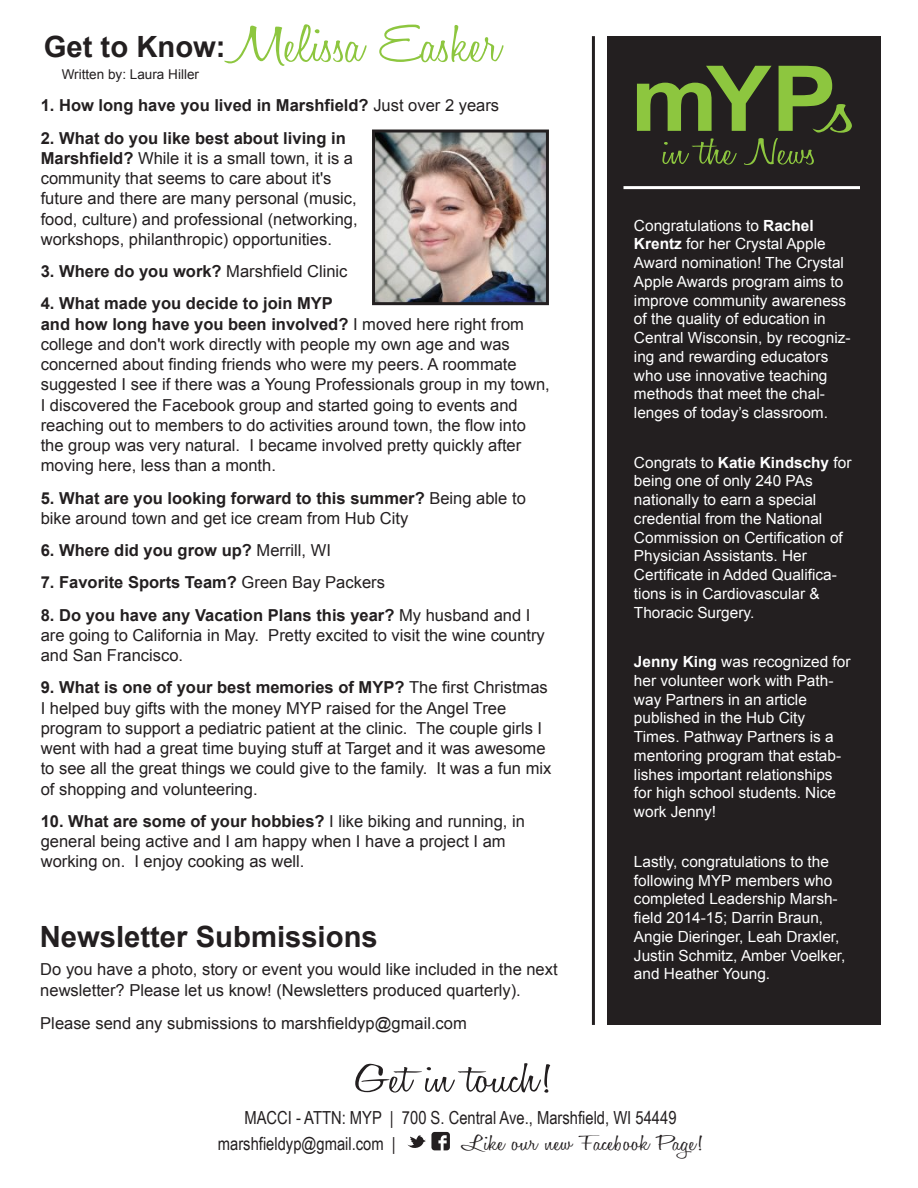
<style>
.page{position:relative;width:918px;height:1188px;background:#fff}
.page>*{position:absolute;margin:0;border:0;box-sizing:border-box;transform-origin:0 0}
.t1{font:700 90.9px "Arial";color:#8dc63f;scale:1.08 1}
.t2{font:300 54px "Honey Script";color:#8dc63f;scale:1.35 1}
.t3{font:300 42.15px "Honey Script";color:#231f20;scale:1.55 1}
.t4{font:300 37.5px "Honey Script";color:#8dc63f;scale:1.55 1}
.t5{font:700 29.25px "Arial";color:#231f20}
.t6{font:300 22.2px "Honey Script";color:#231f20;scale:1.55 1}
.t7{font:18px/26.5px "Arial Narrow";color:#231f20}
.t8{font:16.5px/20.2px "Arial";color:#231f20}
.t9{font:700 16.5px "Arial";color:#231f20}
.t10{font:15.3px/18.8px "Arial";color:#fff}
.t11{font:13.5px "Arial";color:#231f20}
.s1{font-weight:400}
.s2{font-weight:700}
</style>
<div class="page">
<hr style="left:592px;top:36px;width:3px;height:989px;background:#231f20">
<svg style="left:407px;top:1132px;width:43px;height:19px"></svg>
<div style="left:607px;top:36px;width:273px;height:989px;background:#231f20"></div>
<svg style="left:813px;top:104px;width:39px;height:29px"></svg>
<hr style="left:624px;top:186px;width:236px;height:3px;background:#fff">
<img style="left:376px;top:134px;width:169px;height:167px">
<div style="left:372px;top:130px;width:177px;height:175px;border:3px solid #231f20"></div>
<h2 class="t2" style="left:230px;top:12px;width:202px">Melissa Easker</h2>
<h3 class="t5" style="left:44px;top:27px;width:183px">Get to Know:</h3>
<p class="t11" style="left:62px;top:65px;width:139px">Written by: Laura Hiller</p>
<h1 class="t1" style="left:631px;top:38px;width:192px">mYP</h1>
<h3 class="t4" style="left:663px;top:130px;width:101px">in the News</h3>
<p class="t9" style="left:41px;top:95px;width:460px">1. How long have you lived in Marshfield? <span class="s1">Just over 2 years</span></p>
<p class="t8" style="left:41px;top:128px;width:319px"><span class="s2">2. What do you like best about living in Marshfield?</span> While it is a small town, it is a community that seems to care about it's future and there are many personal (music, food, culture) and professional (networking, workshops, philanthropic) opportunities.</p>
<p class="t9" style="left:41px;top:260px;width:308px">3. Where do you work? <span class="s1">Marshfield Clinic</span></p>
<p class="t8" style="left:41px;top:294px;width:511px"><span class="s2">4. What made you decide to join MYP<br>and how long have you been involved?</span> I moved here right from college and don't work directly with people my own age and was concerned about finding friends who were my peers. A roommate suggested I see if there was a Young Professionals group in my town, I discovered the Facebook group and started going to events and reaching out to members to do activities around town, the flow into the group was very natural. I became involved pretty quickly after moving here, less than a month.</p>
<p class="t8" style="left:41px;top:488px;width:487px"><span class="s2">5. What are you looking forward to this summer?</span> Being able to bike around town and get ice cream from Hub City</p>
<p class="t9" style="left:41px;top:539px;width:292px">6. Where did you grow up? <span class="s1">Merrill, WI</span></p>
<p class="t9" style="left:41px;top:572px;width:346px">7. Favorite Sports Team? <span class="s1">Green Bay Packers</span></p>
<p class="t8" style="left:41px;top:605px;width:506px"><span class="s2">8. Do you have any Vacation Plans this year?</span> My husband and I are going to California in May. Pretty excited to visit the wine country and San Francisco.</p>
<p class="t8" style="left:41px;top:678px;width:512px"><span class="s2">9. What is one of your best memories of MYP?</span> The first Christmas I helped buy gifts with the money MYP raised for the Angel Tree program to support a pediatric patient at the clinic. The couple girls I went with had a great time buying stuff at Target and it was awesome to see all the great things we could give to the family. It was a fun mix of shopping and volunteering.</p>
<p class="t8" style="left:41px;top:811px;width:486px"><span class="s2">10. What are some of your hobbies?</span> I like biking and running, in general being active and I am happy when I have a project I am working on. I enjoy cooking as well.</p>
<p class="t10" style="left:634px;top:216px;width:218px">Congratulations to <span class="s2">Rachel<br>Krentz</span> for her Crystal Apple<br>Award nomination! The Crystal<br>Apple Awards program aims to improve community awareness of the quality of education in<br>Central Wisconsin, by recogniz&shy;ing and rewarding educators who use innovative teaching methods that meet the chal&shy;lenges of today’s classroom.</p>
<p class="t10" style="left:634px;top:453px;width:219px">Congrats to <span class="s2">Katie Kindschy</span> for being one of only 240 PAs nationally to earn a special credential from the National<br>Commission on Certification of<br>Physician Assistants. Her<br>Certificate in Added Qualifica&shy;tions is in Cardiovascular &amp;<br>Thoracic Surgery.</p>
<p class="t10" style="left:634px;top:653px;width:218px"><span class="s2">Jenny King</span> was recognized for her volunteer work with Path&shy;way Partners in an article published in the Hub City<br>Times. Pathway Partners is a mentoring program that estab&shy;lishes important relationships for high school students. Nice work Jenny!</p>
<p class="t10" style="left:634px;top:852px;width:213px">Lastly, congratulations to the following MYP members who completed Leadership Marsh&shy;field 2014-15; Darrin Braun,<br>Angie Dieringer, Leah Draxler,<br>Justin Schmitz, Amber Voelker, and Heather Young.</p>
<h3 class="t5" style="left:40px;top:917px;width:340px">Newsletter Submissions</h3>
<p class="t8" style="left:40px;top:959px;width:519px;line-height:21px">Do you have a photo, story or event you would like included in the next newsletter? Please let us know! (Newsletters produced quarterly).</p>
<p class="t8" style="left:40px;top:1013px;width:428px">Please send any submissions to marshfieldyp@gmail.com</p>
<h3 class="t3" style="left:355px;top:1053px;width:128px">Get in touch!</h3>
<p class="t7" style="left:218px;top:1103px;width:460px;text-indent:27px">MACCI - ATTN: MYP | 700 S. Central Ave., Marshfield, WI 54449 marshfieldyp@gmail.com |</p>
<h3 class="t6" style="left:462px;top:1130px;width:157px">Like our new Facebook Page!</h3>
</div>
